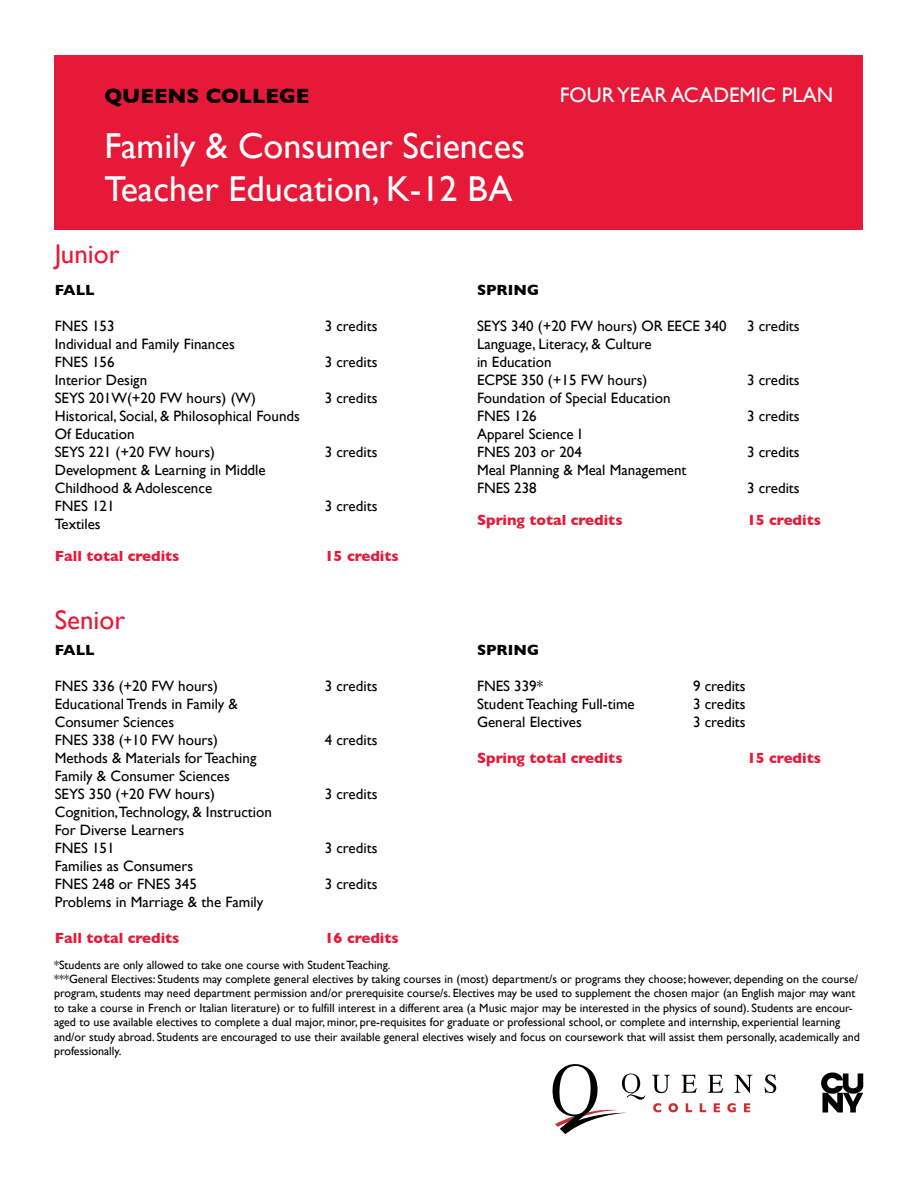
<style>
.page{position:relative;width:918px;height:1188px;background:#fff}
.page>*{position:absolute;margin:0;border:0;box-sizing:border-box;transform-origin:0 0}
.t1{font:36px/43.2px "Gill Sans";color:#fff}
.t2{font:27px "Gill Sans";color:#e71939}
.t3{font:21px "Gill Sans";color:#fff}
.t4{font:700 21px "Gill Sans";color:#000}
.t5{font:15px/18px "Gill Sans";color:#000101}
.t6{font:700 15px "Gill Sans";color:#e71939}
.t7{font:700 15px "Gill Sans";color:#000101}
.t8{font:12px/14.4px "Gill Sans";color:#000101}
</style>
<div class="page">
<div style="left:55px;top:55px;width:808px;height:175px;background:#e71939"></div>
<svg style="left:653px;top:1103px;width:8px;height:9px"></svg>
<svg style="left:668px;top:1103px;width:10px;height:9px"></svg>
<svg style="left:686px;top:1103px;width:6px;height:9px"></svg>
<svg style="left:700px;top:1103px;width:6px;height:9px"></svg>
<svg style="left:714px;top:1103px;width:6px;height:9px"></svg>
<svg style="left:727px;top:1103px;width:9px;height:9px"></svg>
<svg style="left:744px;top:1103px;width:6px;height:9px"></svg>
<svg style="left:652px;top:1075px;width:18px;height:18px"></svg>
<svg style="left:681px;top:1075px;width:16px;height:18px"></svg>
<svg style="left:708px;top:1075px;width:15px;height:18px"></svg>
<svg style="left:734px;top:1075px;width:19px;height:18px"></svg>
<svg style="left:765px;top:1074px;width:11px;height:19px"></svg>
<svg style="left:552px;top:1064px;width:93px;height:70px"></svg>
<svg style="left:821px;top:1073px;width:42px;height:40px"></svg>
<h3 class="t4" style="left:104px;top:79px;width:207px">QUEENS COLLEGE</h3>
<h1 class="t1" style="left:104px;top:124px;width:422px">Family &amp; Consumer Sciences<br>Teacher Education, K-12 BA</h1>
<h2 class="t2" style="left:55px;top:238px;width:66px">Junior</h2>
<h3 class="t3" style="left:560px;top:82px;width:275px">FOUR YEAR ACADEMIC PLAN</h3>
<p class="t7" style="left:55px;top:278px;width:41px">FALL</p>
<p class="t5" style="left:55px;top:317px;width:61px">FNES 153</p>
<p class="t5" style="left:325px;top:317px;width:54px">3 credits</p>
<p class="t5" style="left:55px;top:335px;width:182px">Individual and Family Finances<br>FNES 156</p>
<p class="t5" style="left:325px;top:353px;width:54px">3 credits</p>
<p class="t5" style="left:55px;top:371px;width:203px">Interior Design<br>SEYS 201W(+20 FW hours) (W)</p>
<p class="t5" style="left:55px;top:407px;width:247px">Historical, Social, &amp; Philosophical Founds<br>Of Education<br>SEYS 221 (+20 FW hours)</p>
<p class="t5" style="left:55px;top:461px;width:212px">Development &amp; Learning in Middle<br>Childhood &amp; Adolescence<br>FNES 121</p>
<p class="t5" style="left:325px;top:389px;width:54px">3 credits</p>
<p class="t5" style="left:325px;top:443px;width:54px">3 credits</p>
<p class="t5" style="left:325px;top:497px;width:54px">3 credits</p>
<p class="t5" style="left:55px;top:515px;width:48px">Textiles</p>
<p class="t6" style="left:55px;top:544px;width:126px">Fall total credits</p>
<p class="t6" style="left:325px;top:544px;width:76px">15 credits</p>
<h2 class="t2" style="left:55px;top:604px;width:72px">Senior</h2>
<p class="t7" style="left:55px;top:638px;width:41px">FALL</p>
<p class="t5" style="left:55px;top:676px;width:165px">FNES 336 (+20 FW hours)</p>
<p class="t5" style="left:325px;top:676px;width:54px">3 credits</p>
<p class="t5" style="left:55px;top:694px;width:185px">Educational Trends in Family &amp;<br>Consumer Sciences<br>FNES 338 (+10 FW hours)</p>
<p class="t5" style="left:325px;top:730px;width:54px">4 credits</p>
<p class="t5" style="left:55px;top:748px;width:203px">Methods &amp; Materials for Teaching<br>Family &amp; Consumer Sciences<br>SEYS 350 (+20 FW hours)</p>
<p class="t5" style="left:55px;top:802px;width:219px">Cognition,Technology, &amp; Instruction<br>For Diverse Learners<br>FNES 151</p>
<p class="t5" style="left:55px;top:856px;width:144px">Families as Consumers<br>FNES 248 or FNES 345</p>
<p class="t5" style="left:325px;top:784px;width:54px">3 credits</p>
<p class="t5" style="left:325px;top:838px;width:54px">3 credits</p>
<p class="t5" style="left:325px;top:874px;width:54px">3 credits</p>
<p class="t5" style="left:55px;top:892px;width:210px">Problems in Marriage &amp; the Family</p>
<p class="t6" style="left:55px;top:926px;width:126px">Fall total credits</p>
<p class="t6" style="left:325px;top:926px;width:76px">16 credits</p>
<p class="t7" style="left:477px;top:278px;width:64px">SPRING</p>
<p class="t5" style="left:477px;top:317px;width:251px">SEYS 340 (+20 FW hours) OR EECE 340</p>
<p class="t5" style="left:747px;top:317px;width:54px">3 credits</p>
<p class="t5" style="left:477px;top:335px;width:176px">Language, Literacy, &amp; Culture in Education<br>ECPSE 350 (+15 FW hours)</p>
<p class="t5" style="left:747px;top:371px;width:54px">3 credits</p>
<p class="t5" style="left:477px;top:389px;width:195px">Foundation of Special Education<br>FNES 126</p>
<p class="t5" style="left:477px;top:425px;width:106px">Apparel Science I<br>FNES 203 or 204</p>
<p class="t5" style="left:477px;top:461px;width:211px">Meal Planning &amp; Meal Management<br>FNES 238</p>
<p class="t5" style="left:747px;top:407px;width:54px">3 credits</p>
<p class="t5" style="left:747px;top:443px;width:54px">3 credits</p>
<p class="t5" style="left:747px;top:479px;width:54px">3 credits</p>
<p class="t6" style="left:477px;top:508px;width:147px">Spring total credits</p>
<p class="t6" style="left:747px;top:508px;width:76px">15 credits</p>
<p class="t7" style="left:477px;top:638px;width:64px">SPRING</p>
<p class="t5" style="left:477px;top:676px;width:68px">FNES 339*</p>
<p class="t5" style="left:693px;top:676px;width:54px">9 credits</p>
<p class="t5" style="left:477px;top:694px;width:159px">Student Teaching Full-time</p>
<p class="t5" style="left:693px;top:694px;width:54px">3 credits</p>
<p class="t5" style="left:477px;top:712px;width:106px">General Electives</p>
<p class="t5" style="left:693px;top:712px;width:54px">3 credits</p>
<p class="t6" style="left:477px;top:746px;width:147px">Spring total credits</p>
<p class="t6" style="left:747px;top:746px;width:76px">15 credits</p>
<p class="t8" style="left:54px;top:957px;width:807px">*Students are only allowed to take one course with Student Teaching.<br>***General Electives: Students may complete general electives by taking courses in (most) department/s or programs they choose; however, depending on the course/ program, students may need department permission and/or prerequisite course/s. Electives may be used to supplement the chosen major (an English major may want to take a course in French or Italian literature) or to fulfill interest in a different area (a Music major may be interested in the physics of sound). Students are encour&shy;aged to use available electives to complete a dual major, minor, pre-requisites for graduate or professional school, or complete and internship, experiential learning and/or study abroad. Students are encouraged to use their available general electives wisely and focus on coursework that will assist them personally, academically and professionally.</p>
</div>
